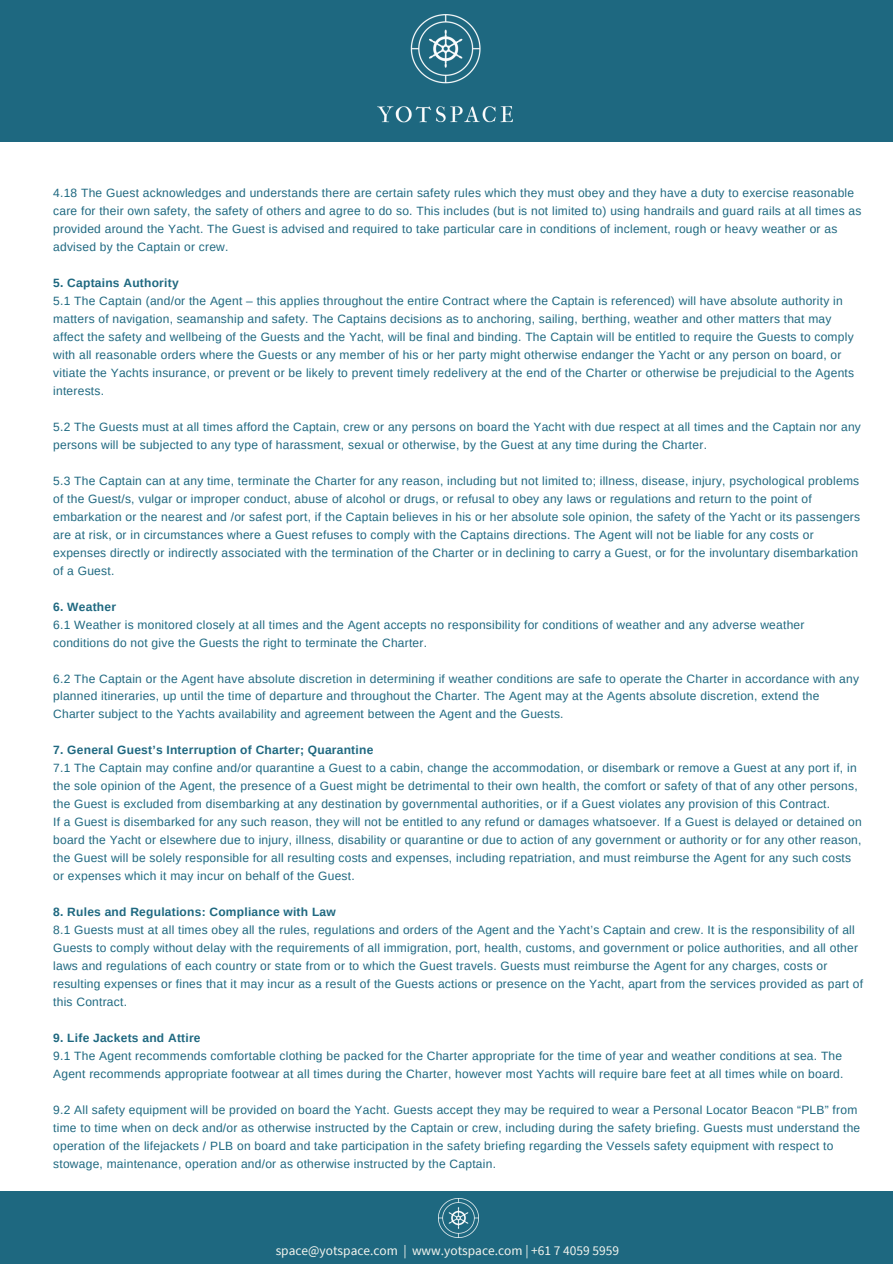
<style>
.page{position:relative;width:893px;height:1264px;background:#fff}
.page>*{position:absolute;margin:0;border:0;box-sizing:border-box;transform-origin:0 0}
.t1{font:13.35px "Source Sans Pro";color:#f4f5ef}
.t2{font:12px/18px "Arimo";letter-spacing:.02em;color:#1e6880}
.t3{font:700 12px "Arimo";letter-spacing:.02em;color:#1e6880}
</style>
<div class="page">
<div style="left:0;top:1191px;width:892px;height:72px;background:#1e6880"></div>
<img style="left:438px;top:1198px;width:40px;height:39px">
<div style="left:0;top:0;width:892px;height:141px;background:#1e6880"></div>
<img style="left:377px;top:14px;width:135px;height:109px">
<p class="t2" style="left:53px;top:184px;width:809px">4.18 The Guest acknowledges and understands there are certain safety rules which they must obey and they have a duty to exercise reasonable care for their own safety, the safety of others and agree to do so. This includes (but is not limited to) using handrails and guard rails at all times as provided around the Yacht. The Guest is advised and required to take particular care in conditions of inclement, rough or heavy weather or as advised by the Captain or crew.</p>
<p class="t3" style="left:53px;top:276px;width:127px">5. Captains Authority</p>
<p class="t2" style="left:53px;top:291px;width:802px">5.1 The Captain (and/or the Agent – this applies throughout the entire Contract where the Captain is referenced) will have absolute authority in matters of navigation, seamanship and safety. The Captains decisions as to anchoring, sailing, berthing, weather and other matters that may affect the safety and wellbeing of the Guests and the Yacht, will be final and binding. The Captain will be entitled to require the Guests to comply with all reasonable orders where the Guests or any member of his or her party might otherwise endanger the Yacht or any person on board, or vitiate the Yachts insurance, or prevent or be likely to prevent timely redelivery at the end of the Charter or otherwise be prejudicial to the Agents interests.</p>
<p class="t2" style="left:53px;top:417px;width:809px">5.2 The Guests must at all times afford the Captain, crew or any persons on board the Yacht with due respect at all times and the Captain nor any persons will be subjected to any type of harassment, sexual or otherwise, by the Guest at any time during the Charter.</p>
<p class="t2" style="left:53px;top:471px;width:808px">5.3 The Captain can at any time, terminate the Charter for any reason, including but not limited to; illness, disease, injury, psychological problems of the Guest/s, vulgar or improper conduct, abuse of alcohol or drugs, or refusal to obey any laws or regulations and return to the point of embarkation or the nearest and /or safest port, if the Captain believes in his or her absolute sole opinion, the safety of the Yacht or its passengers are at risk, or in circumstances where a Guest refuses to comply with the Captains directions. The Agent will not be liable for any costs or expenses directly or indirectly associated with the termination of the Charter or in declining to carry a Guest, or for the involuntary disembarkation of a Guest.</p>
<p class="t3" style="left:53px;top:599px;width:64px">6. Weather</p>
<p class="t2" style="left:53px;top:615px;width:752px">6.1 Weather is monitored closely at all times and the Agent accepts no responsibility for conditions of weather and any adverse weather conditions do not give the Guests the right to terminate the Charter.</p>
<p class="t2" style="left:53px;top:669px;width:807px">6.2 The Captain or the Agent have absolute discretion in determining if weather conditions are safe to operate the Charter in accordance with any planned itineraries, up until the time of departure and throughout the Charter. The Agent may at the Agents absolute discretion, extend the<br>Charter subject to the Yachts availability and agreement between the Agent and the Guests.</p>
<p class="t3" style="left:53px;top:743px;width:321px">7. General Guest’s Interruption of Charter; Quarantine</p>
<p class="t2" style="left:53px;top:759px;width:805px;text-align:justify">7.1 The Captain may confine and/or quarantine a Guest to a cabin, change the accommodation, or disembark or remove a Guest at any port if, in the sole opinion of the Agent, the presence of a Guest might be detrimental to their own health, the comfort or safety of that of any other persons, the Guest is excluded from disembarking at any destination by governmental authorities, or if a Guest violates any provision of this Contract.</p>
<p class="t2" style="left:53px;top:813px;width:810px">If a Guest is disembarked for any such reason, they will not be entitled to any refund or damages whatsoever. If a Guest is delayed or detained on board the Yacht or elsewhere due to injury, illness, disability or quarantine or due to action of any government or authority or for any other reason, the Guest will be solely responsible for all resulting costs and expenses, including repatriation, and must reimburse the Agent for any such costs or expenses which it may incur on behalf of the Guest.</p>
<p class="t3" style="left:53px;top:905px;width:284px">8. Rules and Regulations: Compliance with Law</p>
<p class="t2" style="left:53px;top:921px;width:811px">8.1 Guests must at all times obey all the rules, regulations and orders of the Agent and the Yacht’s Captain and crew. It is the responsibility of all Guests to comply without delay with the requirements of all immigration, port, health, customs, and government or police authorities, and all other laws and regulations of each country or state from or to which the Guest travels. Guests must reimburse the Agent for any charges, costs or resulting expenses or fines that it may incur as a result of the Guests actions or presence on the Yacht, apart from the services provided as part of this Contract.</p>
<p class="t3" style="left:53px;top:1031px;width:149px">9. Life Jackets and Attire</p>
<p class="t2" style="left:53px;top:1047px;width:791px">9.1 The Agent recommends comfortable clothing be packed for the Charter appropriate for the time of year and weather conditions at sea. The<br>Agent recommends appropriate footwear at all times during the Charter, however most Yachts will require bare feet at all times while on board.</p>
<p class="t2" style="left:53px;top:1100px;width:808px">9.2 All safety equipment will be provided on board the Yacht. Guests accept they may be required to wear a Personal Locator Beacon “PLB” from time to time when on deck and/or as otherwise instructed by the Captain or crew, including during the safety briefing. Guests must understand the operation of the lifejackets / PLB on board and take participation in the safety briefing regarding the Vessels safety equipment with respect to stowage, maintenance, operation and/or as otherwise instructed by the Captain.</p>
<p class="t1" style="left:276px;top:1242px;width:345px">space@yotspace.com | www.yotspace.com | +61 7 4059 5959</p>
</div>
